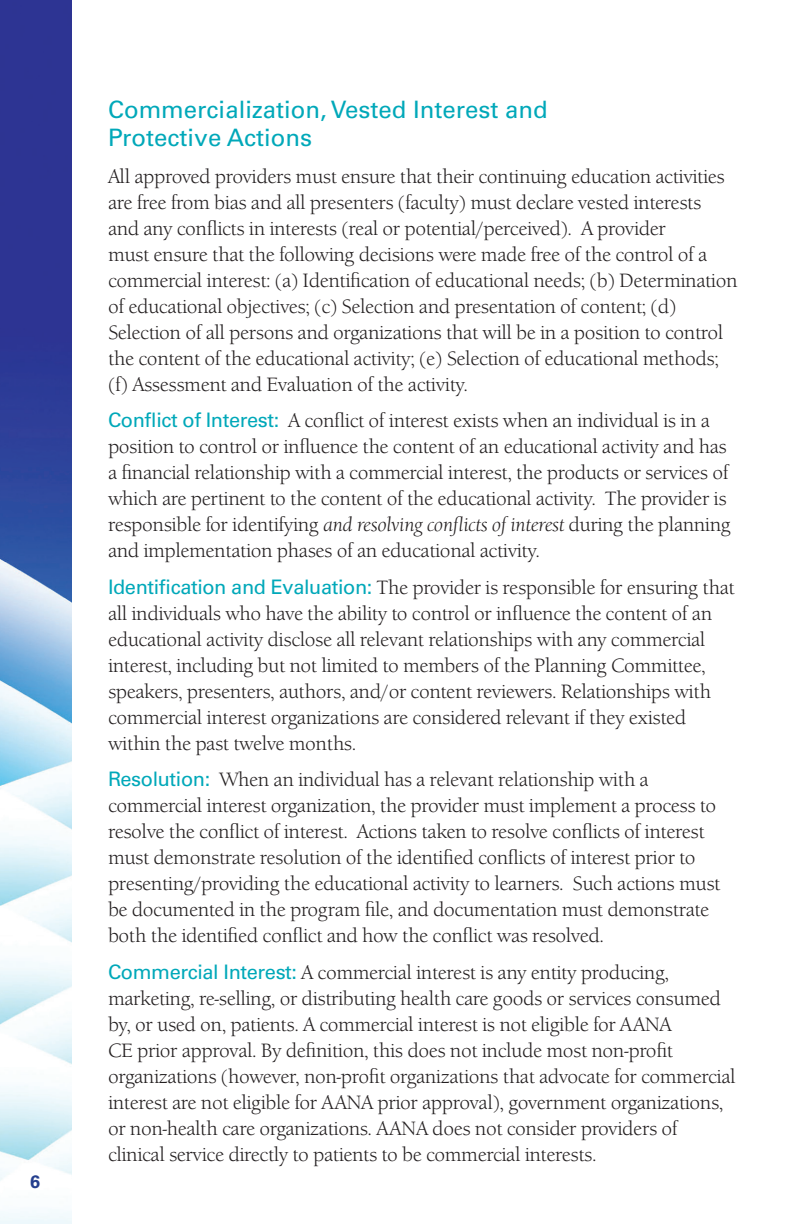
<style>
.page{position:relative;width:792px;height:1224px;background:#fff}
.page>*{position:absolute;margin:0;border:0;box-sizing:border-box;transform-origin:0 0}
.t1{font:24px/28px "Univers";color:#00a8b9}
.t2{font:20px/26px "Berkeley Old ITC";letter-spacing:-.02em;color:#231f20}
.t3{font:700 18px "Univers";color:#253f8e}
.s1{font-family:"Univers";color:#00a8b9}
.s2{font-style:italic}
</style>
<div class="page">
<img style="left:0;top:0;width:72px;height:1224px">
<p class="t3" style="left:30px;top:1171px;width:12px">6</p>
<p class="t1" style="left:108px;top:96px;width:441px">Commercialization, Vested Interest and<br>Protective Actions</p>
<p class="t2" style="left:108px;top:163px;width:631px">All approved providers must ensure that their continuing education activities are free from bias and all presenters (faculty) must declare vested interests and any conflicts in interests (real or potential/perceived). A provider<br>must ensure that the following decisions were made free of the control of a commercial interest: (a) Identification of educational needs; (b) Determination of educational objectives; (c) Selection and presentation of content; (d)<br>Selection of all persons and organizations that will be in a position to control the content of the educational activity; (e) Selection of educational methods; (f) Assessment and Evaluation of the activity.</p>
<p class="t2" style="left:108px;top:408px;width:624px"><span class="s1">Conflict of Interest:</span> A conflict of interest exists when an individual is in a position to control or influence the content of an educational activity and has a financial relationship with a commercial interest, the products or services of which are pertinent to the content of the educational activity. The provider is responsible for identifying <span class="s2">and resolving conflicts of interest</span> during the planning and implementation phases of an educational activity.</p>
<p class="t2" style="left:108px;top:574px;width:628px"><span class="s1">Identification and Evaluation:</span> The provider is responsible for ensuring that all individuals who have the ability to control or influence the content of an educational activity disclose all relevant relationships with any commercial interest, including but not limited to members of the Planning Committee, speakers, presenters, authors, and/or content reviewers. Relationships with commercial interest organizations are considered relevant if they existed within the past twelve months.</p>
<p class="t2" style="left:108px;top:767px;width:614px"><span class="s1">Resolution:</span> When an individual has a relevant relationship with a commercial interest organization, the provider must implement a process to resolve the conflict of interest. Actions taken to resolve conflicts of interest must demonstrate resolution of the identified conflicts of interest prior to presenting/providing the educational activity to learners. Such actions must be documented in the program file, and documentation must demonstrate both the identified conflict and how the conflict was resolved.</p>
<p class="t2" style="left:108px;top:959px;width:629px"><span class="s1">Commercial Interest:</span> A commercial interest is any entity producing, marketing, re-selling, or distributing health care goods or services consumed by, or used on, patients. A commercial interest is not eligible for AANA<br>CE prior approval. By definition, this does not include most non-profit organizations (however, non-profit organizations that advocate for commercial interest are not eligible for AANA prior approval), government organizations, or non-health care organizations. AANA does not consider providers of clinical service directly to patients to be commercial interests.</p>
</div>
